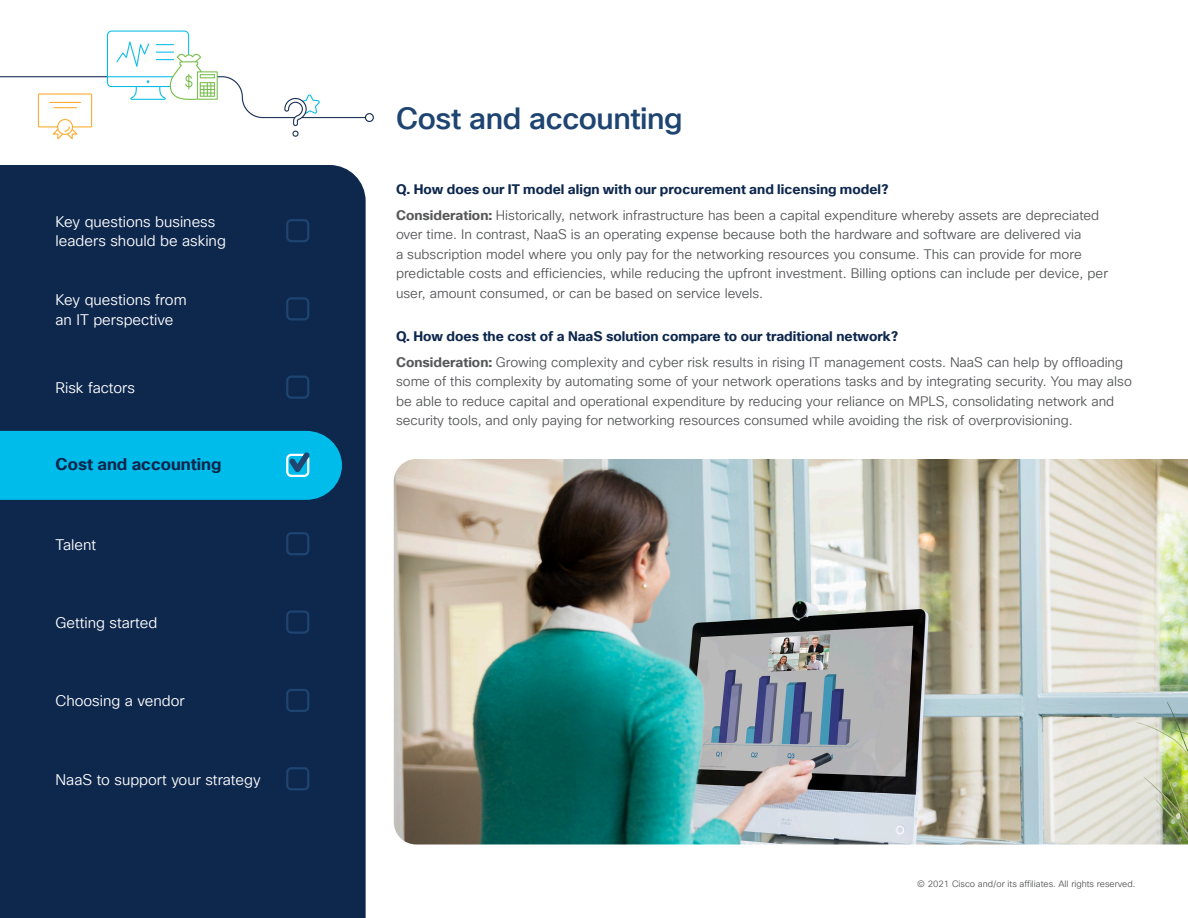
<style>
.page{position:relative;width:1188px;height:918px;background:#fff}
.page>*{position:absolute;margin:0;border:0;box-sizing:border-box;transform-origin:0 0}
.Intro_Heading{font:500 30px "Cisco Sans TT";letter-spacing:-.015em;color:#1e4471}
.Body_White_intend{font:700 16.5px "Cisco Sans TT";color:#0d274d}
.Body_White_intend-2{font:15px/19.5px "Cisco Sans TT Light";color:#fff}
.Body{font:13.5px/19.5px "Cisco Sans TT Light";color:#57585a}
.Body-2{font:700 13.5px "Cisco Sans TT";color:#0d274d}
.Subhead4_midnight_bl{font:700 13.5px "Cisco Sans TT";letter-spacing:.005em;color:#0d274d}
.t1{font:9px "Cisco Sans TT Light";color:#57585a}
.s1{font-family:"Cisco Sans TT";font-weight:700}
</style>
<div class="page">
<img style="left:0;top:30px;width:374px;height:110px">
<div style="left:0;top:165px;width:366px;height:753px;background:#0d274d"></div>
<div style="left:0;top:196px;width:342px;height:69px;background:#0d274d"></div>
<div style="left:0;top:274px;width:342px;height:69px;background:#0d274d"></div>
<div style="left:0;top:353px;width:342px;height:69px;background:#0d274d"></div>
<div style="left:0;top:509px;width:342px;height:69px;background:#0d274d"></div>
<div style="left:0;top:588px;width:342px;height:69px;background:#0d274d"></div>
<div style="left:0;top:666px;width:342px;height:69px;background:#0d274d"></div>
<div style="left:0;top:744px;width:342px;height:69px;background:#0d274d"></div>
<img style="left:394px;top:459px;width:794px;height:385px">
<div style="left:286px;top:376px;width:23px;height:23px;border:2px solid #1e4471;border-radius:4px"></div>
<div style="left:286px;top:297px;width:23px;height:24px;border:2px solid #1e4471;border-radius:4px"></div>
<div style="left:286px;top:532px;width:23px;height:23px;border:2px solid #1e4471;border-radius:4px"></div>
<div style="left:286px;top:610px;width:23px;height:24px;border:2px solid #1e4471;border-radius:4px"></div>
<div style="left:286px;top:689px;width:23px;height:23px;border:2px solid #1e4471;border-radius:4px"></div>
<div style="left:286px;top:767px;width:23px;height:23px;border:2px solid #1e4471;border-radius:4px"></div>
<div style="left:286px;top:219px;width:23px;height:23px;border:2px solid #1e4471;border-radius:4px"></div>
<div style="left:0;top:431px;width:342px;height:69px;background:#00bceb"></div>
<p class="Body_White_intend-2" style="left:56px;top:212px;width:172px">Key questions business leaders should be asking</p>
<p class="Body_White_intend-2" style="left:56px;top:291px;width:133px">Key questions from an IT perspective</p>
<p class="Body_White_intend-2" style="left:56px;top:379px;width:81px">Risk factors</p>
<p class="Body_White_intend" style="left:56px;top:453px;width:167px">Cost and accounting</p>
<p class="Body_White_intend-2" style="left:56px;top:535px;width:42px">Talent</p>
<p class="Body_White_intend-2" style="left:56px;top:613px;width:103px">Getting started</p>
<p class="Body_White_intend-2" style="left:56px;top:692px;width:131px">Choosing a vendor</p>
<p class="Body_White_intend-2" style="left:56px;top:770px;width:207px">NaaS to support your strategy</p>
<p class="Intro_Heading" style="left:396px;top:99px;width:288px">Cost and accounting</p>
<p class="Subhead4_midnight_bl" style="left:396px;top:180px;width:494px">Q. How does our IT model align with our procurement and licensing model?</p>
<p class="Body" style="left:396px;top:206px;width:714px"><span class="s1">Consideration:</span> Historically, network infrastructure has been a capital expenditure whereby assets are depreciated over time. In contrast, NaaS is an operating expense because both the hardware and software are delivered via<br>a subscription model where you only pay for the networking resources you consume. This can provide for more predictable costs and efficiencies, while reducing the upfront investment. Billing options can include per device, per user, amount consumed, or can be based on service levels.</p>
<p class="Body-2" style="left:396px;top:327px;width:504px">Q. How does the cost of a NaaS solution compare to our traditional network?</p>
<p class="Body" style="left:396px;top:353px;width:737px"><span class="s1">Consideration:</span> Growing complexity and cyber risk results in rising IT management costs. NaaS can help by offloading some of this complexity by automating some of your network operations tasks and by integrating security. You may also be able to reduce capital and operational expenditure by reducing your reliance on MPLS, consolidating network and security tools, and only paying for networking resources consumed while avoiding the risk of overprovisioning.</p>
<p class="t1" style="left:917px;top:878px;width:220px">© 2021 Cisco and/or its affiliates. All rights reserved.</p>
</div>
